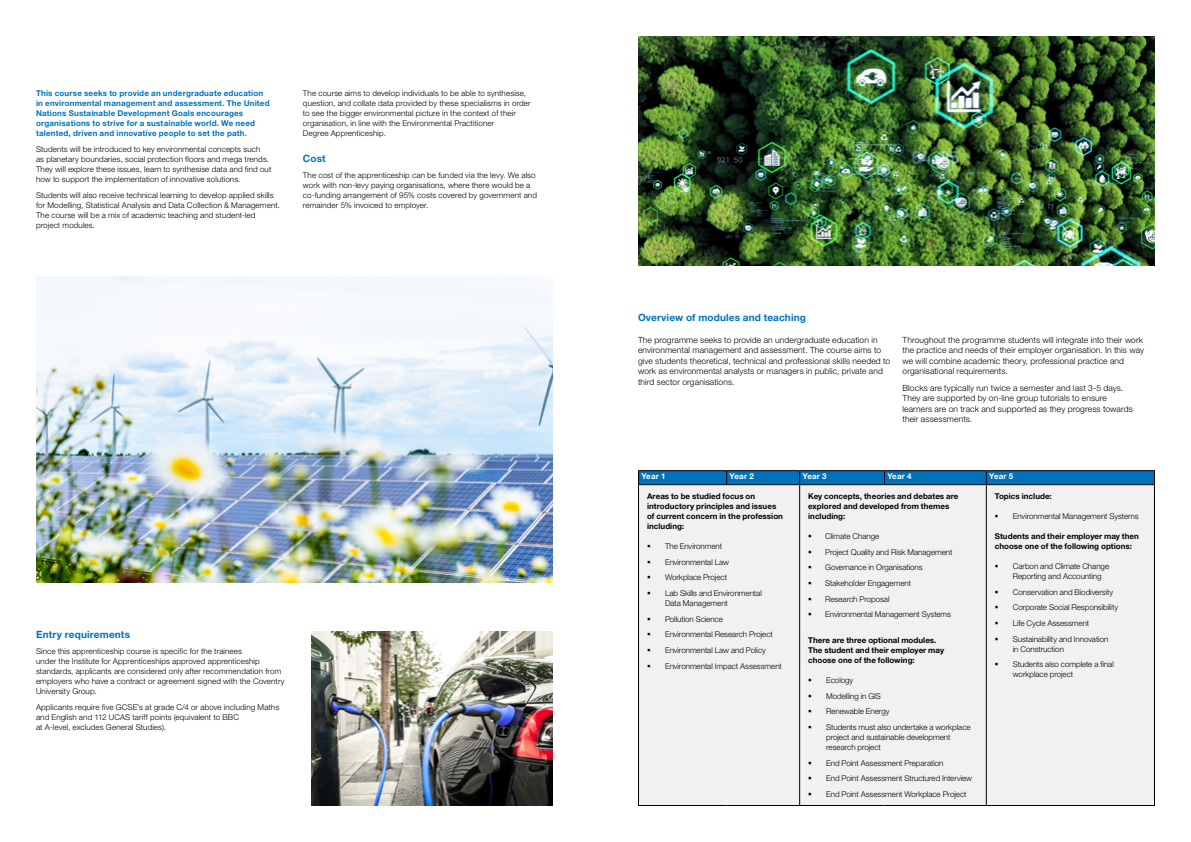
<style>
.page{position:relative;width:1191px;height:842px;background:#fff}
.page>*{position:absolute;margin:0;border:0;box-sizing:border-box;transform-origin:0 0}
.Main_body_text___White{font:700 10px "Helvetica Neue LT Std";letter-spacing:.015em;color:#0072bc}
.Main_body_text___White-2{font:300 8.5px/10.5px "Helvetica Neue LT Std";letter-spacing:.015em;color:#000}
.Main_body_text___White-3{font:300 8px/10px "Helvetica Neue LT Std";letter-spacing:.005em;color:#000}
.Main_Body_Text{font:700 8px/10px "Helvetica Neue LT Std";letter-spacing:.005em;color:#000}
.Main_body_text___White-4{font:700 8px/10px "Helvetica Neue LT Std";letter-spacing:.025em;color:#0072bc}
.Main_body_text___White-5{font:700 8px "Helvetica Neue LT Std";letter-spacing:.02em;color:#fff}
</style>
<div class="page">
<img style="left:36px;top:276px;width:517px;height:307px">
<img style="left:638px;top:36px;width:517px;height:230px">
<div style="left:639px;top:485px;width:515px;height:320px;background:#f1f1f2"></div>
<hr style="left:638px;top:470px;width:88px;height:1px;background:#000">
<hr style="left:726px;top:470px;width:73px;height:1px;background:#000">
<hr style="left:799px;top:470px;width:85px;height:1px;background:#000">
<hr style="left:884px;top:470px;width:102px;height:1px;background:#000">
<hr style="left:986px;top:470px;width:169px;height:1px;background:#000">
<svg style="left:638px;top:471px;width:517px;height:13px;background:#006fb7"></svg>
<hr style="left:726px;top:484px;width:73px;height:1px;background:#000">
<hr style="left:799px;top:484px;width:85px;height:1px;background:#000">
<hr style="left:799px;top:485px;width:1px;height:320px;background:#000">
<hr style="left:884px;top:484px;width:102px;height:1px;background:#000">
<hr style="left:986px;top:484px;width:169px;height:1px;background:#000">
<hr style="left:985px;top:485px;width:1px;height:320px;background:#000">
<hr style="left:1154px;top:485px;width:1px;height:320px;background:#000">
<hr style="left:638px;top:484px;width:88px;height:1px;background:#000">
<hr style="left:638px;top:485px;width:1px;height:320px;background:#000">
<hr style="left:799px;top:805px;width:85px;height:1px;background:#000">
<hr style="left:884px;top:805px;width:102px;height:1px;background:#000">
<hr style="left:986px;top:805px;width:169px;height:1px;background:#000">
<hr style="left:638px;top:805px;width:88px;height:1px;background:#000">
<hr style="left:726px;top:805px;width:73px;height:1px;background:#000">
<img style="left:312px;top:631px;width:241px;height:175px">
<p class="Main_body_text___White-4" style="left:36px;top:88px;width:235px">This course seeks to provide an undergraduate education in environmental management and assessment. The United Nations Sustainable Development Goals encourages organisations to strive for a sustainable world. We need talented, driven and innovative people to set the path.</p>
<p class="Main_body_text___White-3" style="left:36px;top:144px;width:237px">Students will be introduced to key environmental concepts such<br>as planetary boundaries, social protection floors and mega trends.<br>They will explore these issues, learn to synthesise data and find out how to support the implementation of innovative solutions.</p>
<p class="Main_body_text___White-3" style="left:36px;top:190px;width:245px">Students will also receive technical learning to develop applied skills for Modelling, Statistical Analysis and Data Collection &amp; Management.<br>The course will be a mix of academic teaching and student-led project modules.</p>
<p class="Main_body_text___White-3" style="left:303px;top:88px;width:229px">The course aims to develop individuals to be able to synthesise, question, and collate data provided by these specialisms in order to see the bigger environmental picture in the context of their organisation, in line with the Environmental Practitioner<br>Degree Apprenticeship.</p>
<p class="Main_body_text___White" style="left:303px;top:152px;width:24px">Cost</p>
<p class="Main_body_text___White-3" style="left:303px;top:170px;width:235px">The cost of the apprenticeship can be funded via the levy. We also work with non-levy paying organisations, where there would be a co-funding arrangement of 95% costs covered by government and remainder 5% invoiced to employer.</p>
<p class="Main_body_text___White" style="left:36px;top:628px;width:96px">Entry requirements</p>
<p class="Main_body_text___White-3" style="left:36px;top:646px;width:250px">Since this apprenticeship course is specific for the trainees<br>under the Institute for Apprenticeships approved apprenticeship standards, applicants are considered only after recommendation from employers who have a contract or agreement signed with the Coventry University Group.</p>
<p class="Main_body_text___White-3" style="left:36px;top:701px;width:245px">Applicants require five GCSE’s at grade C/4 or above including Maths and English and 112 UCAS tariff points (equivalent to BBC<br>at A-level, excludes General Studies).</p>
<p class="Main_body_text___White" style="left:638px;top:312px;width:169px">Overview of modules and teaching</p>
<p class="Main_body_text___White-2" style="left:638px;top:334px;width:254px">The programme seeks to provide an undergraduate education in environmental management and assessment. The course aims to give students theoretical, technical and professional skills needed to work as environmental analysts or managers in public, private and third sector organisations.</p>
<p class="Main_body_text___White-2" style="left:902px;top:334px;width:243px">Throughout the programme students will integrate into their work the practice and needs of their employer organisation. In this way we will combine academic theory, professional practice and organisational requirements.</p>
<p class="Main_body_text___White-2" style="left:902px;top:382px;width:232px">Blocks are typically run twice a semester and last 3-5 days.<br>They are supported by on-line group tutorials to ensure learners are on track and supported as they progress towards their assessments.</p>
<p class="Main_body_text___White-5" style="left:641px;top:471px;width:26px">Year 1</p>
<p class="Main_body_text___White-5" style="left:729px;top:471px;width:26px">Year 2</p>
<p class="Main_body_text___White-5" style="left:802px;top:471px;width:26px">Year 3</p>
<p class="Main_body_text___White-5" style="left:887px;top:471px;width:26px">Year 4</p>
<p class="Main_body_text___White-5" style="left:989px;top:471px;width:26px">Year 5</p>
<p class="Main_Body_Text" style="left:647px;top:491px;width:137px">Areas to be studied focus on introductory principles and issues of current concern in the profession including:</p>
<p class="Main_body_text___White-3" style="left:665px;top:541px;width:59px">The Environment</p>
<p class="Main_body_text___White-3" style="left:665px;top:557px;width:66px">Environmental Law</p>
<p class="Main_body_text___White-3" style="left:665px;top:572px;width:63px">Workplace Project</p>
<p class="Main_body_text___White-3" style="left:665px;top:588px;width:98px">Lab Skills and Environmental<br>Data Management</p>
<p class="Main_body_text___White-3" style="left:665px;top:614px;width:59px">Pollution Science</p>
<p class="Main_body_text___White-3" style="left:665px;top:629px;width:109px">Environmental Research Project</p>
<p class="Main_body_text___White-3" style="left:665px;top:645px;width:102px">Environmental Law and Policy</p>
<p class="Main_body_text___White-3" style="left:665px;top:661px;width:118px">Environmental Impact Assessment</p>
<p class="Main_Body_Text" style="left:808px;top:491px;width:152px">Key concepts, theories and debates are explored and developed from themes including:</p>
<p class="Main_body_text___White-3" style="left:825px;top:531px;width:56px">Climate Change</p>
<p class="Main_body_text___White-3" style="left:825px;top:547px;width:129px">Project Quality and Risk Management</p>
<p class="Main_body_text___White-3" style="left:825px;top:562px;width:99px">Governance in Organisations</p>
<p class="Main_body_text___White-3" style="left:825px;top:578px;width:87px">Stakeholder Engagement</p>
<p class="Main_body_text___White-3" style="left:825px;top:594px;width:66px">Research Proposal</p>
<p class="Main_body_text___White-3" style="left:825px;top:609px;width:127px">Environmental Management Systems</p>
<p class="Main_Body_Text" style="left:808px;top:635px;width:138px">There are three optional modules.<br>The student and their employer may choose one of the following:</p>
<p class="Main_body_text___White-3" style="left:826px;top:675px;width:29px">Ecology</p>
<p class="Main_body_text___White-3" style="left:826px;top:691px;width:56px">Modelling in GIS</p>
<p class="Main_body_text___White-3" style="left:826px;top:706px;width:65px">Renewable Energy</p>
<p class="Main_body_text___White-3" style="left:826px;top:722px;width:146px">Students must also undertake a workplace project and sustainable development research project</p>
<p class="Main_body_text___White-3" style="left:826px;top:758px;width:119px">End Point Assessment Preparation</p>
<p class="Main_body_text___White-3" style="left:826px;top:773px;width:147px">End Point Assessment Structured Interview</p>
<p class="Main_body_text___White-3" style="left:826px;top:789px;width:142px">End Point Assessment Workplace Project</p>
<p class="Main_Body_Text" style="left:994px;top:491px;width:58px">Topics include:</p>
<p class="Main_body_text___White-3" style="left:1012px;top:511px;width:127px">Environmental Management Systems</p>
<p class="Main_Body_Text" style="left:994px;top:531px;width:146px">Students and their employer may then choose one of the following options:</p>
<p class="Main_body_text___White-3" style="left:1012px;top:561px;width:98px">Carbon and Climate Change<br>Reporting and Accounting</p>
<p class="Main_body_text___White-3" style="left:1012px;top:587px;width:102px">Conservation and Biodiversity</p>
<p class="Main_body_text___White-3" style="left:1012px;top:602px;width:107px">Corporate Social Responsibility</p>
<p class="Main_body_text___White-3" style="left:1012px;top:618px;width:78px">Life Cycle Assessment</p>
<p class="Main_body_text___White-3" style="left:1012px;top:634px;width:97px">Sustainability and Innovation in Construction</p>
<p class="Main_body_text___White-3" style="left:1012px;top:659px;width:102px">Students also complete a final workplace project</p>
</div>
